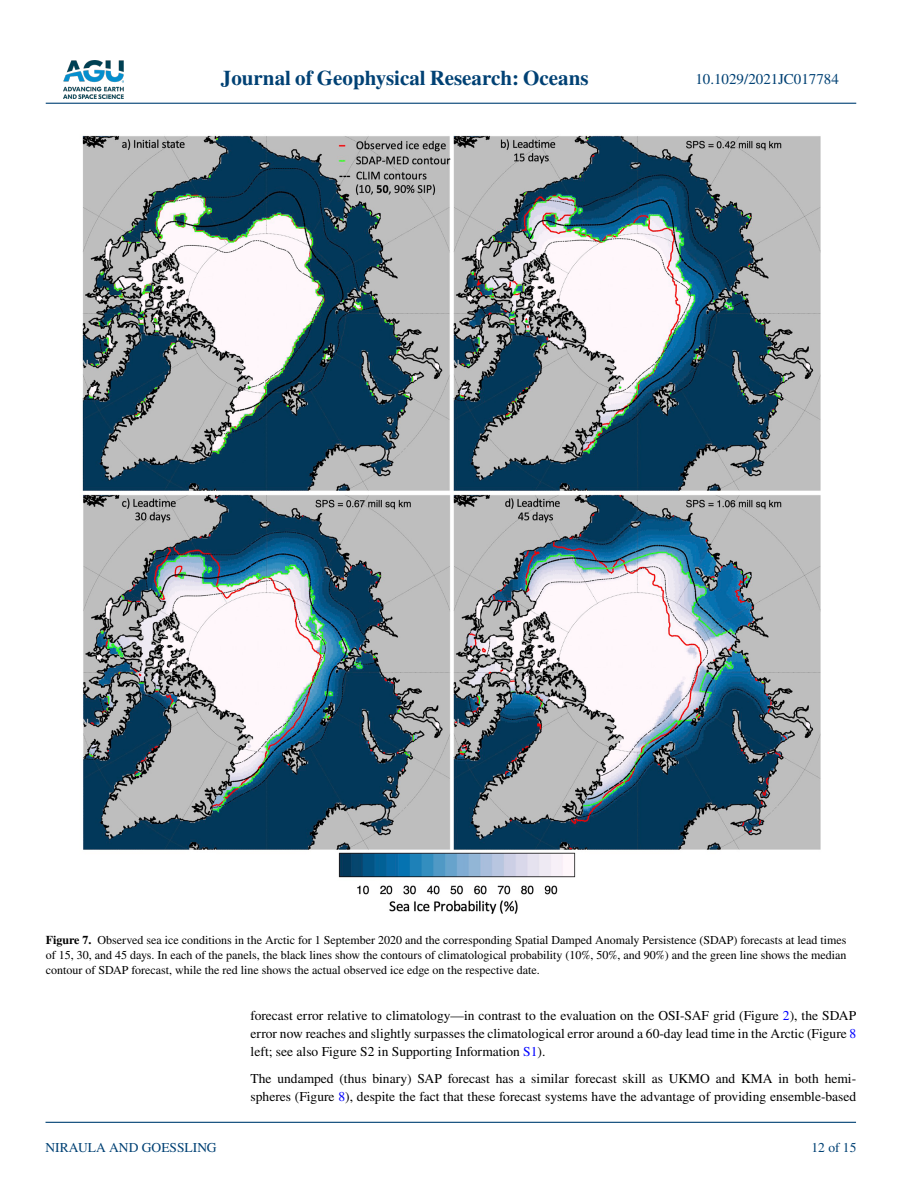
<style>
.page{position:relative;width:902px;height:1183px;background:#fff}
.page>*{position:absolute;margin:0;border:0;box-sizing:border-box;transform-origin:0 0}
.t1{font:700 21px "STIX";color:#004174}
.t2{font:15px "STIX";color:#004174}
.t3{font:13.5px/18px "STIX";color:#000;text-align:justify}
.t4{font:13.5px "STIX";color:#004174}
.t5{font:12px/15px "STIX";color:#000;text-align:justify}
.s1{font-weight:700}
.s2{color:#00f}
</style>
<div class="page">
<img style="left:63px;top:60px;width:60px;height:39px">
<hr style="left:46px;top:103px;width:810px;height:1px;background:#004174">
<hr style="left:45px;top:1121px;width:810px;height:1px;background:#004174">
<img style="left:82px;top:135px;width:739px;height:779px">
<h1 class="t1" style="left:221px;top:66px;width:369px">Journal of Geophysical Research: Oceans</h1>
<p class="t2" style="left:695px;top:69px;width:145px">10.1029/2021JC017784</p>
<p class="t5" style="left:46px;top:933px;width:802px"><span class="s1">Figure 7.</span> Observed sea ice conditions in the Arctic for 1 September 2020 and the corresponding Spatial Damped Anomaly Persistence (SDAP) forecasts at lead times of 15, 30, and 45 days. In each of the panels, the black lines show the contours of climatological probability (10%, 50%, and 90%) and the green line shows the median contour of SDAP forecast, while the red line shows the actual observed ice edge on the respective date.</p>
<p class="t4" style="left:45px;top:1138px;width:173px">NIRAULA AND GOESSLING</p>
<p class="t3" style="left:250px;top:1007px;width:607px">forecast error relative to climatology—in contrast to the evaluation on the OSI-SAF grid (Figure <span class="s2">2</span>), the SDAP error now reaches and slightly surpasses the climatological error around a 60-day lead time in the Arctic (Figure <span class="s2">8 </span>left; see also Figure S2 in Supporting Information <span class="s2">S1</span>).</p>
<p class="t3" style="left:250px;top:1070px;width:607px">The undamped (thus binary) SAP forecast has a similar forecast skill as UKMO and KMA in both hemi&shy;spheres (Figure <span class="s2">8</span>), despite the fact that these forecast systems have the advantage of providing ensemble-based</p>
<p class="t4" style="left:811px;top:1138px;width:46px">12 of 15</p>
</div>
